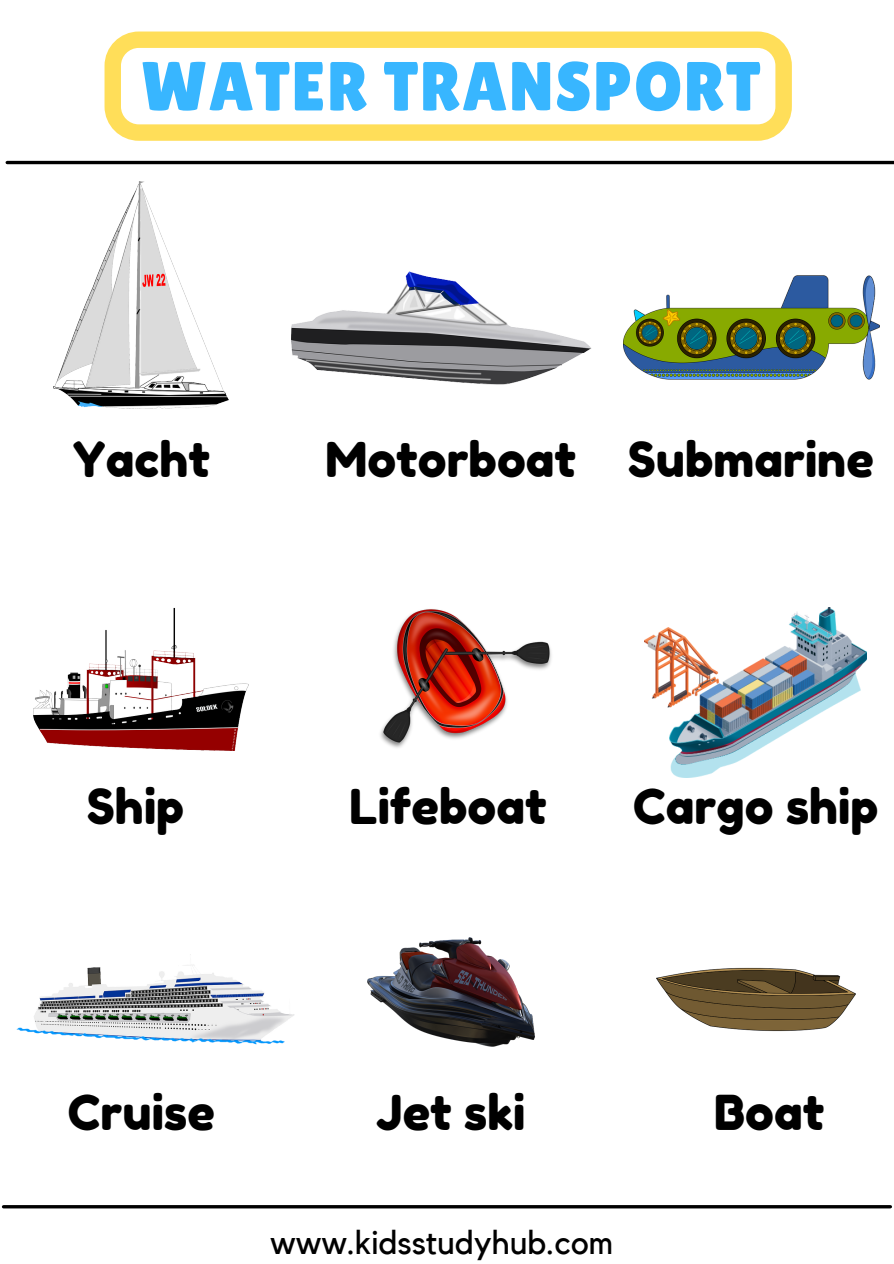
<style>
.page{position:relative;width:894px;height:1264px;background:#fff}
.page>*{position:absolute;margin:0;border:0;box-sizing:border-box;transform-origin:0 0}
.t1{font:69.15px "Lilita One";letter-spacing:.02em;color:#38b6ff}
.t2{font:48px "Fredoka One";color:#000}
.t3{font:33px "Kollektif";color:#000}
</style>
<div class="page">
<hr style="left:7px;top:161px;width:886px;height:3px;background:#000">
<svg style="left:4px;top:1205px;width:886px;height:3px;background:#060606"></svg>
<svg style="left:104px;top:32px;width:687px;height:109px"></svg>
<img style="left:54px;top:182px;width:174px;height:226px">
<img style="left:291px;top:271px;width:300px;height:114px">
<img style="left:623px;top:275px;width:255px;height:105px">
<img style="left:34px;top:607px;width:215px;height:143px">
<img style="left:644px;top:607px;width:222px;height:170px">
<img style="left:16px;top:954px;width:278px;height:91px">
<img style="left:656px;top:967px;width:199px;height:65px">
<img style="left:380px;top:609px;width:172px;height:139px">
<img style="left:367px;top:937px;width:168px;height:110px">
<p class="t1" style="left:141px;top:47px;width:621px">WATER TRANSPORT</p>
<p class="t2" style="left:73px;top:430px;width:139px">Yacht</p>
<p class="t2" style="left:325px;top:430px;width:252px">Motorboat</p>
<p class="t2" style="left:627px;top:430px;width:247px">Submarine</p>
<p class="t2" style="left:87px;top:777px;width:99px">Ship</p>
<p class="t2" style="left:349px;top:777px;width:199px">Lifeboat</p>
<p class="t2" style="left:633px;top:777px;width:246px">Cargo ship</p>
<p class="t2" style="left:68px;top:1083px;width:148px">Cruise</p>
<p class="t2" style="left:376px;top:1083px;width:151px">Jet ski</p>
<p class="t2" style="left:714px;top:1083px;width:112px">Boat</p>
<p class="t3" style="left:270px;top:1227px;width:344px">www.kidsstudyhub.com</p>
</div>
